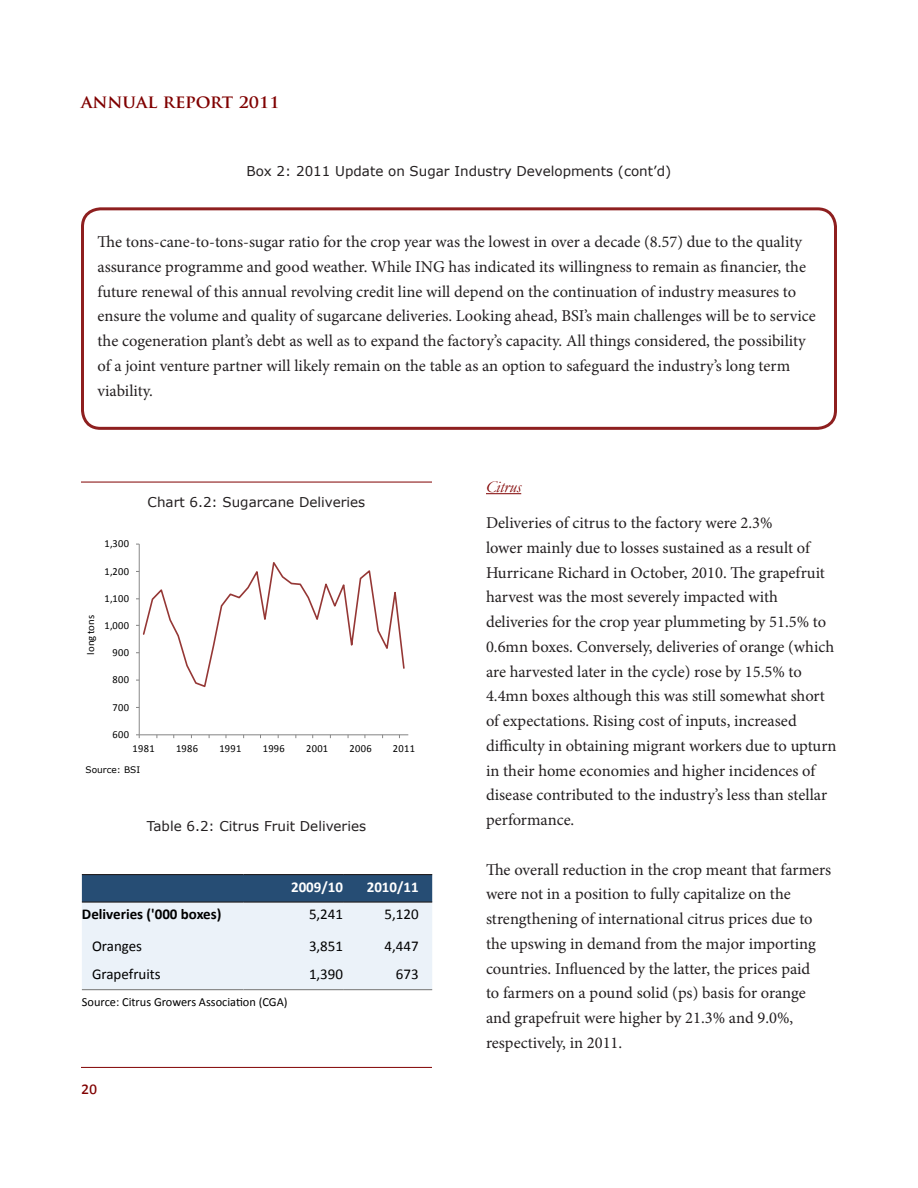
<style>
.page{position:relative;width:918px;height:1188px;background:#fff}
.page>*{position:absolute;margin:0;border:0;box-sizing:border-box;transform-origin:0 0}
.t1{font:700 18px "Trajan Pro";color:#800000}
.t2{font:18px "Calibri";color:#800000}
.Body_Text{font:16.5px/24.8px "Minion Pro";color:#231f20}
.Sub_Heading{font:italic 16.5px "Garamond";color:#800000}
.Body_Text-2{font:15px "Calibri";color:#000}
.Body_Text-3{font:700 15px "Calibri";color:#000}
.Body_Text-4{font:700 15px "Calibri";color:#fff}
.Chart___Table_Headin{font:13.5px "Verdana";color:#231f20}
.Body_Text-5{font:12.3px "Calibri";color:#000}
.t3{font:10.8px "Calibri";letter-spacing:.03em;color:#000}
.t4{font:10.5px "Calibri";letter-spacing:.01em;color:#000}
.Chart___Table_Headin-2{font:9px "Verdana";color:#000}
</style>
<div class="page">
<div style="left:81px;top:207px;width:756px;height:223px;border:3px solid #8e1f1f;border-radius:18px"></div>
<hr style="left:81px;top:482px;width:351px;height:1px;background:#800000">
<hr style="left:486px;top:493px;width:35px;height:1px;background:#800000">
<svg style="left:82px;top:875px;width:350px;height:116px;background:#bdcbda"></svg>
<hr style="left:82px;top:874px;width:162px;height:1px;background:#231f20">
<hr style="left:244px;top:874px;width:99px;height:1px;background:#231f20">
<hr style="left:343px;top:874px;width:89px;height:1px;background:#231f20">
<hr style="left:82px;top:901px;width:162px;height:2px;background:#231f20">
<hr style="left:244px;top:901px;width:99px;height:2px;background:#231f20">
<hr style="left:343px;top:901px;width:89px;height:2px;background:#231f20">
<hr style="left:343px;top:989px;width:89px;height:1px;background:#808080">
<hr style="left:82px;top:989px;width:162px;height:1px;background:#808080">
<hr style="left:244px;top:989px;width:99px;height:1px;background:#808080">
<hr style="left:81px;top:1067px;width:351px;height:1px;background:#800000">
<hr style="left:139px;top:544px;width:1px;height:191px;background:#868686">
<hr style="left:139px;top:734px;width:269px;height:1px;background:#868686">
<svg style="left:136px;top:734px;width:4px;height:4px"></svg>
<svg style="left:136px;top:558px;width:269px;height:131px"></svg>
<p class="t1" style="left:81px;top:90px;width:200px">ANNUAL REPORT 2011</p>
<p class="Chart___Table_Headin" style="left:247px;top:162px;width:426px">Box 2: 2011 Update on Sugar Industry Developments (cont’d)</p>
<p class="Body_Text" style="left:98px;top:230px;width:720px">The tons-cane-to-tons-sugar ratio for the crop year was the lowest in over a decade (8.57) due to the quality assurance programme and good weather. While ING has indicated its willingness to remain as financier, the future renewal of this annual revolving credit line will depend on the continuation of industry measures to ensure the volume and quality of sugarcane deliveries. Looking ahead, BSI’s main challenges will be to service the cogeneration plant’s debt as well as to expand the factory’s capacity. All things considered, the possibility of a joint venture partner will likely remain on the table as an option to safeguard the industry’s long term viability.</p>
<p class="Chart___Table_Headin" style="left:148px;top:493px;width:219px">Chart 6.2: Sugarcane Deliveries</p>
<p class="t4" style="left:84px;top:655px;width:41px;rotate:-90deg">long tons</p>
<p class="t3" style="left:104px;top:537px;width:26px">1,300</p>
<p class="t3" style="left:104px;top:564px;width:26px">1,200</p>
<p class="t3" style="left:104px;top:591px;width:26px">1,100</p>
<p class="t3" style="left:104px;top:619px;width:26px">1,000</p>
<p class="t3" style="left:113px;top:646px;width:18px">900</p>
<p class="t3" style="left:113px;top:673px;width:18px">800</p>
<p class="t3" style="left:113px;top:700px;width:18px">700</p>
<p class="t3" style="left:113px;top:727px;width:18px">600</p>
<p class="t3" style="left:133px;top:742px;width:24px">1981</p>
<p class="t3" style="left:176px;top:742px;width:24px">1986</p>
<p class="t3" style="left:219px;top:742px;width:24px">1991</p>
<p class="t3" style="left:263px;top:742px;width:24px">1996</p>
<p class="t3" style="left:306px;top:742px;width:24px">2001</p>
<p class="t3" style="left:350px;top:742px;width:24px">2006</p>
<p class="t3" style="left:393px;top:742px;width:24px">2011</p>
<p class="Chart___Table_Headin-2" style="left:86px;top:764px;width:56px">Source: BSI</p>
<p class="Chart___Table_Headin" style="left:147px;top:816px;width:221px">Table 6.2: Citrus Fruit Deliveries</p>
<p class="Body_Text-4" style="left:291px;top:877px;width:54px">2009/10</p>
<p class="Body_Text-4" style="left:367px;top:877px;width:54px">2010/11</p>
<p class="Body_Text-3" style="left:82px;top:905px;width:141px">Deliveries ('000 boxes)</p>
<p class="Body_Text-2" style="left:309px;top:905px;width:36px">5,241</p>
<p class="Body_Text-2" style="left:385px;top:905px;width:36px">5,120</p>
<p class="Body_Text-2" style="left:92px;top:937px;width:52px">Oranges</p>
<p class="Body_Text-2" style="left:309px;top:937px;width:36px">3,851</p>
<p class="Body_Text-2" style="left:385px;top:937px;width:36px">4,447</p>
<p class="Body_Text-2" style="left:92px;top:965px;width:70px">Grapefruits</p>
<p class="Body_Text-2" style="left:309px;top:965px;width:36px">1,390</p>
<p class="Body_Text-2" style="left:396px;top:965px;width:24px">673</p>
<p class="Body_Text-5" style="left:82px;top:994px;width:207px">Source: Citrus Growers Association (CGA)</p>
<p class="t2" style="left:81px;top:1076px;width:18px">20</p>
<p class="Sub_Heading" style="left:486px;top:476px;width:37px">Citrus</p>
<p class="Body_Text" style="left:486px;top:510px;width:352px">Deliveries of citrus to the factory were 2.3%<br>lower mainly due to losses sustained as a result of Hurricane Richard in October, 2010. The grapefruit harvest was the most severely impacted with deliveries for the crop year plummeting by 51.5% to 0.6mn boxes. Conversely, deliveries of orange (which are harvested later in the cycle) rose by 15.5% to 4.4mn boxes although this was still somewhat short of expectations. Rising cost of inputs, increased difficulty in obtaining migrant workers due to upturn in their home economies and higher incidences of disease contributed to the industry’s less than stellar performance.</p>
<p class="Body_Text" style="left:486px;top:857px;width:347px">The overall reduction in the crop meant that farmers were not in a position to fully capitalize on the strengthening of international citrus prices due to the upswing in demand from the major importing countries. Influenced by the latter, the prices paid<br>to farmers on a pound solid (ps) basis for orange and grapefruit were higher by 21.3% and 9.0%, respectively, in 2011.</p>
</div>
